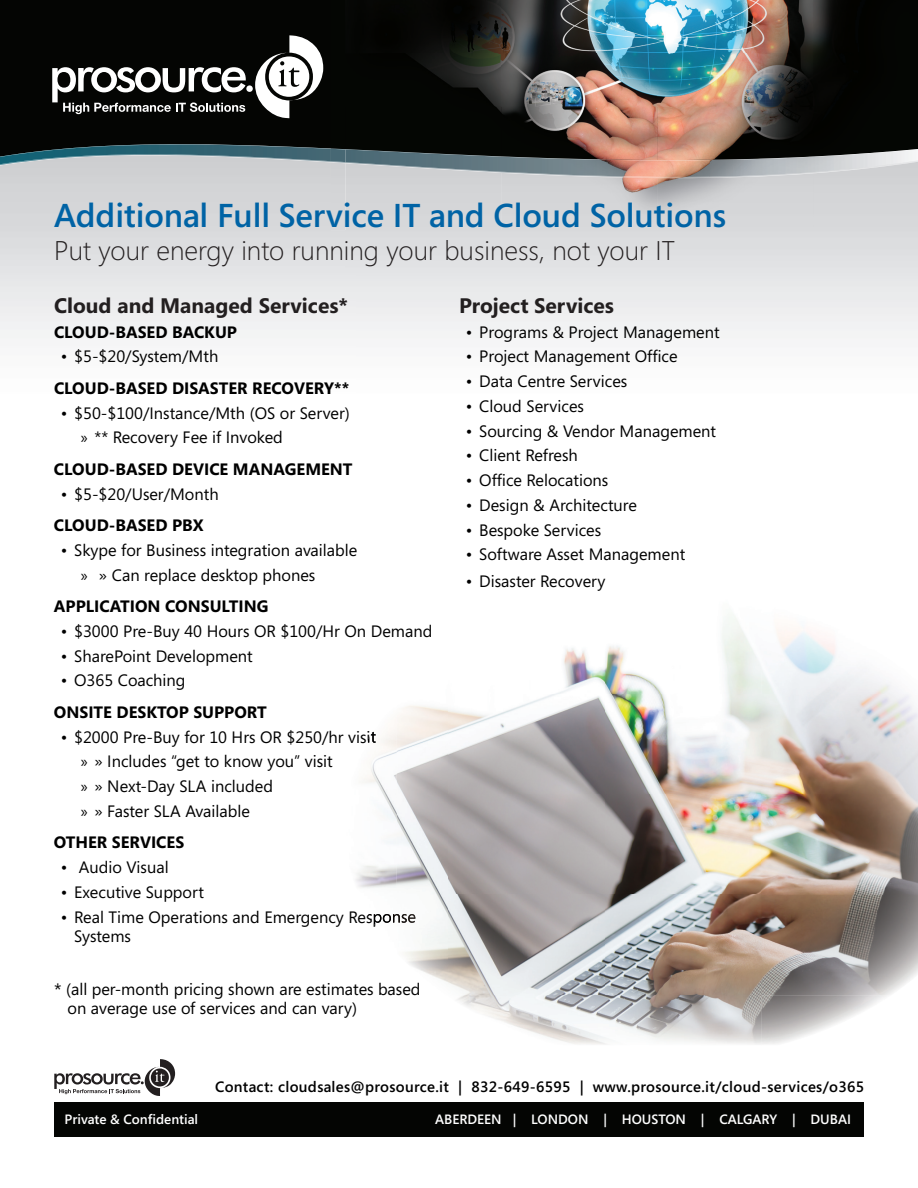
<style>
.page{position:relative;width:918px;height:1188px;background:#fff}
.page>*{position:absolute;margin:0;border:0;box-sizing:border-box;transform-origin:0 0}
.t1{font:600 33px "Segoe";letter-spacing:-.005em;color:#0063a5}
.t2{font:300 27px "Segoe";color:#231f20}
.t3{font:700 21px "Segoe";color:#231f20}
.t4{font:16.5px/24.8px "Segoe";color:#000}
.t5{font:700 16.5px "Segoe";color:#000}
.t6{font:600 15px "Segoe";letter-spacing:.02em;color:#000}
.t7{font:600 13.5px "Segoe";color:#fff}
.s1{font-family:"Myriad Pro"}
.s2{font-size:18px}
</style>
<div class="page">
<div style="left:0;top:0;width:331px;height:144px;background:#040503"></div>
<img style="left:0;top:164px;width:331px;height:1px">
<img style="left:0;top:144px;width:331px;height:1px">
<img style="left:0;top:145px;width:331px;height:19px">
<svg style="left:52px;top:35px;width:271px;height:83px"></svg>
<img style="left:331px;top:0;width:15px;height:231px">
<svg style="left:331px;top:148px;width:15px;height:1px"></svg>
<svg style="left:331px;top:161px;width:15px;height:2px"></svg>
<img style="left:346px;top:0;width:572px;height:107px">
<div style="left:346px;top:107px;width:156px;height:42px;background:#040603"></div>
<img style="left:502px;top:107px;width:312px;height:42px">
<div style="left:814px;top:107px;width:104px;height:42px;background:#040603"></div>
<img style="left:502px;top:177px;width:312px;height:54px">
<img style="left:346px;top:149px;width:572px;height:28px">
<div style="left:54px;top:1102px;width:810px;height:35px;background:#040503"></div>
<svg style="left:54px;top:1059px;width:121px;height:37px"></svg>
<img style="left:449px;top:648px;width:156px;height:347px">
<img style="left:605px;top:617px;width:157px;height:378px">
<img style="left:762px;top:628px;width:156px;height:367px">
<img style="left:396px;top:705px;width:53px;height:278px">
<img style="left:362px;top:757px;width:19px;height:33px">
<img style="left:457px;top:995px;width:431px;height:49px">
<img style="left:367px;top:731px;width:9px;height:12px">
<img style="left:368px;top:910px;width:48px;height:16px">
<h1 class="t1" style="left:54px;top:197px;width:674px">Additional Full Service IT and Cloud Solutions</h1>
<h2 class="t2" style="left:54px;top:235px;width:623px">Put your energy into running your business, not your IT</h2>
<p class="t3" style="left:54px;top:290px;width:296px">Cloud and Managed Services*</p>
<p class="t5" style="left:54px;top:320px;width:185px">CLOUD-BASED BACKUP</p>
<p class="t4" style="left:61px;top:344px;width:159px">• $5-$20/System/Mth</p>
<p class="t5" style="left:54px;top:376px;width:297px">CLOUD-BASED DISASTER RECOVERY**</p>
<p class="t4" style="left:81px;top:400px;width:270px;text-indent:-20px">• $50-$100/Instance/Mth (OS or Server) <span class="s1">»</span> ** Recovery Fee if Invoked</p>
<p class="t5" style="left:54px;top:457px;width:300px">CLOUD-BASED DEVICE MANAGEMENT</p>
<p class="t4" style="left:61px;top:481px;width:160px">• $5-$20/User/Month</p>
<p class="t5" style="left:54px;top:513px;width:151px">CLOUD-BASED PBX</p>
<p class="t4" style="left:81px;top:537px;width:278px;text-indent:-20px">• Skype for Business integration available <span class="s1">»</span> » Can replace desktop phones</p>
<p class="t5" style="left:54px;top:594px;width:216px">APPLICATION CONSULTING</p>
<p class="t4" style="left:61px;top:618px;width:373px">• $3000 Pre-Buy 40 Hours OR $100/Hr On Demand</p>
<p class="t4" style="left:61px;top:643px;width:194px">• SharePoint Development</p>
<p class="t4" style="left:61px;top:668px;width:126px">• O365 Coaching</p>
<p class="t5" style="left:54px;top:700px;width:214px">ONSITE DESKTOP SUPPORT</p>
<p class="t4" style="left:81px;top:724px;width:297px;text-indent:-20px">• $2000 Pre-Buy for 10 Hrs OR $250/hr visit <span class="s1">»</span> » Includes “get to know you” visit<br><span class="s1">»</span> » Next-Day SLA included<br><span class="s1">»</span> » Faster SLA Available</p>
<p class="t5" style="left:54px;top:831px;width:132px">OTHER SERVICES</p>
<p class="t4" style="left:61px;top:854px;width:110px">• Audio Visual</p>
<p class="t4" style="left:61px;top:879px;width:145px">• Executive Support</p>
<p class="t4" style="left:74px;top:907px;width:343px;line-height:19.5px;text-indent:-13px">• Real Time Operations and Emergency Response<br>Systems</p>
<p class="t4" style="left:67px;top:979px;width:355px;line-height:19.5px;text-indent:-13px"><span class="s2">*</span> (all per-month pricing shown are estimates based on average use of services and can vary)</p>
<p class="t3" style="left:459px;top:290px;width:157px">Project Services</p>
<p class="t4" style="left:466px;top:319px;width:255px">• Programs &amp; Project Management</p>
<p class="t4" style="left:466px;top:344px;width:213px">• Project Management Office</p>
<p class="t4" style="left:466px;top:368px;width:163px">• Data Centre Services</p>
<p class="t4" style="left:466px;top:393px;width:120px">• Cloud Services</p>
<p class="t4" style="left:466px;top:418px;width:252px">• Sourcing &amp; Vendor Management</p>
<p class="t4" style="left:466px;top:443px;width:114px">• Client Refresh</p>
<p class="t4" style="left:466px;top:467px;width:144px">• Office Relocations</p>
<p class="t4" style="left:466px;top:492px;width:173px">• Design &amp; Architecture</p>
<p class="t4" style="left:466px;top:517px;width:137px">• Bespoke Services</p>
<p class="t4" style="left:466px;top:542px;width:221px">• Software Asset Management</p>
<p class="t4" style="left:466px;top:568px;width:141px">• Disaster Recovery</p>
<p class="t6" style="left:215px;top:1078px;width:651px">Contact: cloudsales@prosource.it | 832-649-6595 | www.prosource.it/cloud-services/o365</p>
<p class="t7" style="left:65px;top:1111px;width:135px">Private &amp; Confidential</p>
<p class="t7" style="left:435px;top:1111px;width:417px">ABERDEEN | LONDON | HOUSTON | CALGARY | DUBAI</p>
</div>
